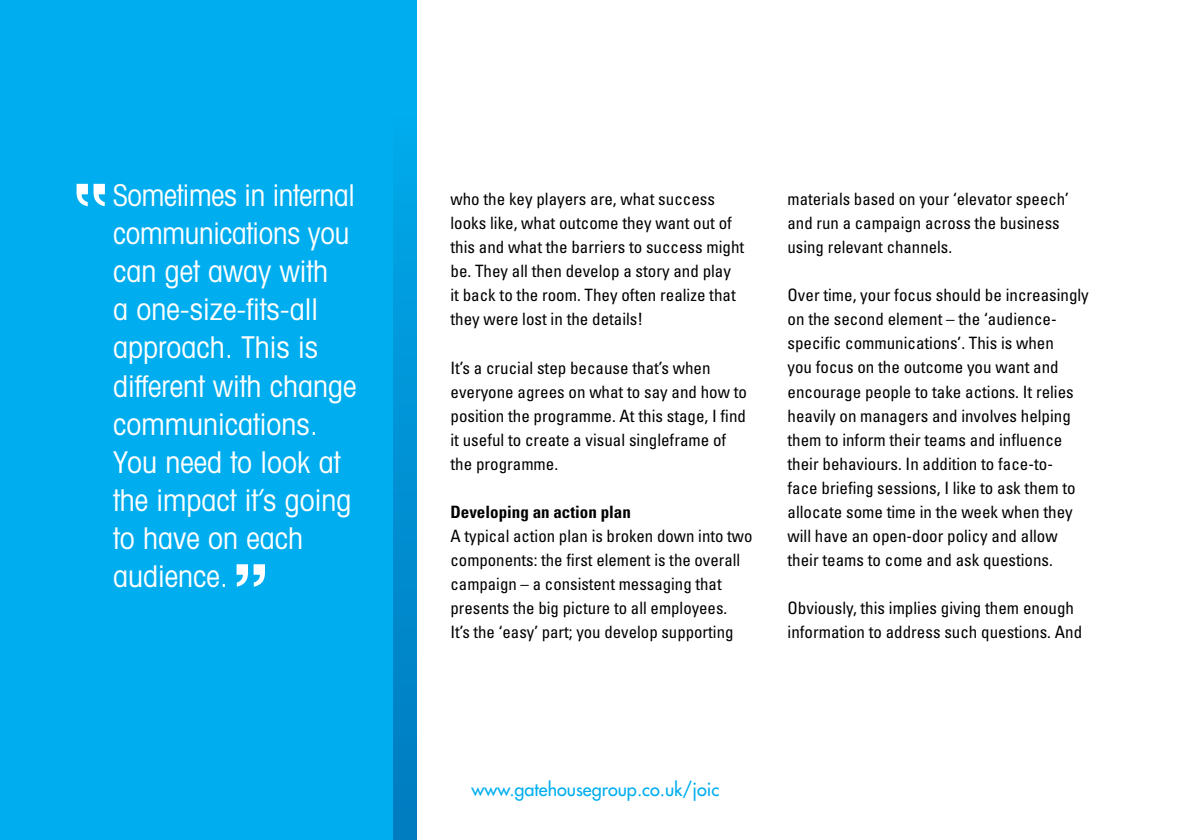
<style>
.page{position:relative;width:1191px;height:840px;background:#fff}
.page>*{position:absolute;margin:0;border:0;box-sizing:border-box;transform-origin:0 0}
.t1{font:condensed 30px/38px "Avant Garde";color:#fff}
.t2{font:18px "Futura";color:#00aeef}
.t3{font:condensed 17px/24px "Univers";color:#000}
.t4{font:700 condensed 17px "Univers";color:#000}
</style>
<div class="page">
<div style="left:0;top:0;width:416px;height:839px;background:#00aeef"></div>
<svg style="left:77px;top:184px;width:28px;height:22px"></svg>
<svg style="left:237px;top:564px;width:28px;height:22px"></svg>
<div style="left:394px;top:0;width:22px;height:839px;background:linear-gradient(to bottom,#00b1f2,#007abe)"></div>
<h1 class="t1" style="left:113px;top:176px;width:245px">Sometimes in internal communications you can get away with<br>a one-size-fits-all approach. This is different with change communications.<br>You need to look at the impact it’s going to have on each audience.</h1>
<p class="t3" style="left:450px;top:187px;width:295px">who the key players are, what success looks like, what outcome they want out of this and what the barriers to success might be. They all then develop a story and play<br>it back to the room. They often realize that they were lost in the details!</p>
<p class="t3" style="left:450px;top:355px;width:298px">It’s a crucial step because that’s when everyone agrees on what to say and how to position the programme. At this stage, I find it useful to create a visual singleframe of the programme.</p>
<p class="t4" style="left:450px;top:501px;width:182px">Developing an action plan</p>
<p class="t3" style="left:450px;top:523px;width:303px">A typical action plan is broken down into two components: the first element is the overall campaign – a consistent messaging that presents the big picture to all employees.<br>It’s the ‘easy’ part; you develop supporting</p>
<p class="t3" style="left:787px;top:187px;width:283px">materials based on your ‘elevator speech’ and run a campaign across the business using relevant channels.</p>
<p class="t3" style="left:787px;top:283px;width:303px">Over time, your focus should be increasingly on the second element – the ‘audience&shy;specific communications’. This is when<br>you focus on the outcome you want and encourage people to take actions. It relies heavily on managers and involves helping them to inform their teams and influence their behaviours. In addition to face-to-<br>face briefing sessions, I like to ask them to allocate some time in the week when they will have an open-door policy and allow their teams to come and ask questions.</p>
<p class="t3" style="left:787px;top:595px;width:296px">Obviously, this implies giving them enough information to address such questions. And</p>
<p class="t2" style="left:471px;top:777px;width:249px">www.gatehousegroup.co.uk/joic</p>
</div>
